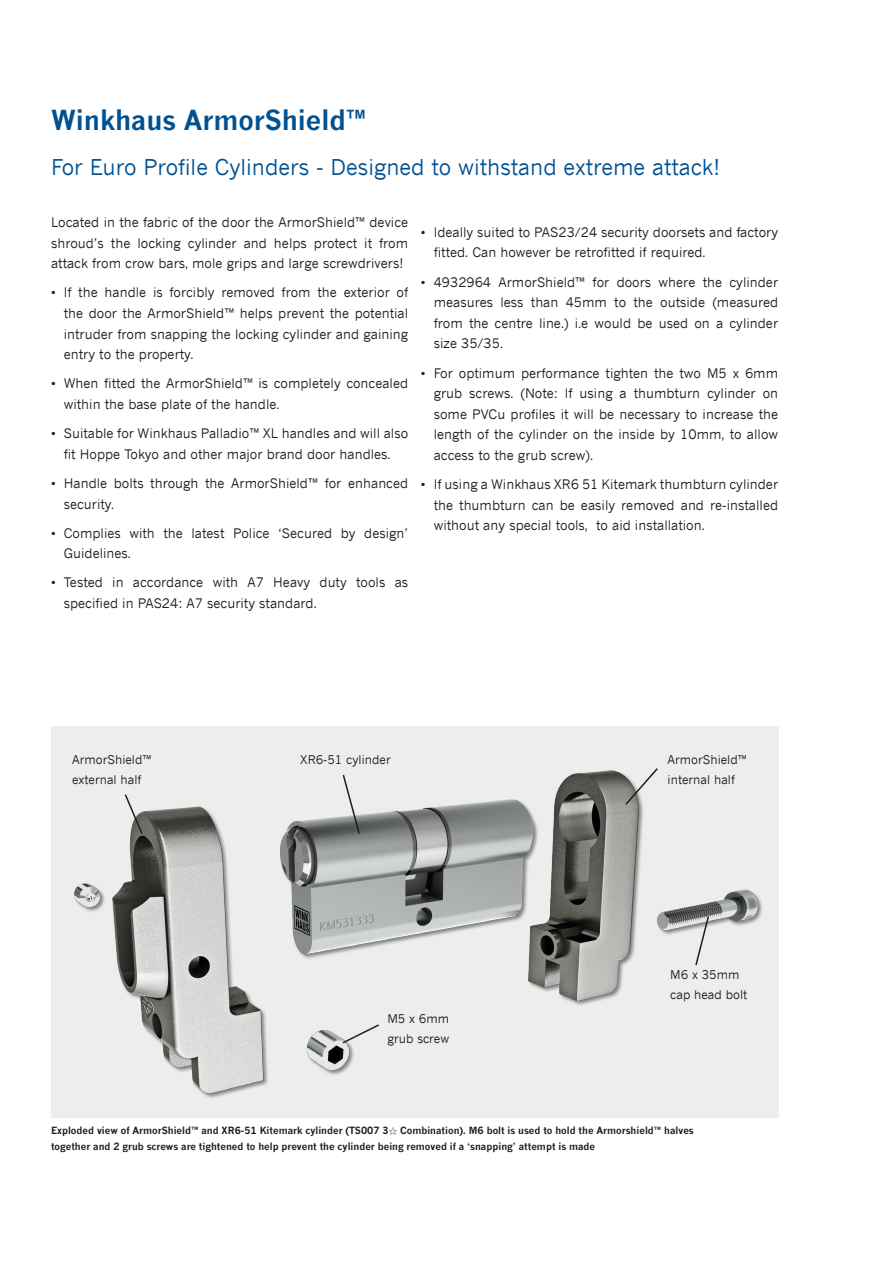
<style>
.page{position:relative;width:893px;height:1263px;background:#fff}
.page>*{position:absolute;margin:0;border:0;box-sizing:border-box;transform-origin:0 0}
.t1{font:700 27px "News Gothic";color:#005192}
.t2{font:21.75px "News Gothic";color:#005192}
.t3{font:13.2px/20.7px "News Gothic";color:#1d1d1b;text-align:justify}
.t4{font:12px/19.5px "News Gothic";color:#1d1d1b}
.t5{font:700 9.75px/15.8px "News Gothic";color:#1d1d1b}
</style>
<div class="page">
<div style="left:51px;top:726px;width:727px;height:391px;background:#ededed"></div>
<img style="left:74px;top:770px;width:688px;height:328px">
<svg style="left:341px;top:1023px;width:40px;height:22px"></svg>
<svg style="left:123px;top:793px;width:21px;height:42px"></svg>
<svg style="left:342px;top:773px;width:19px;height:62px"></svg>
<svg style="left:624px;top:768px;width:35px;height:38px"></svg>
<svg style="left:694px;top:915px;width:16px;height:52px"></svg>
<p class="t1" style="left:51px;top:103px;width:317px">Winkhaus ArmorShield™</p>
<p class="t2" style="left:51px;top:154px;width:671px">For Euro Profile Cylinders - Designed to withstand extreme attack!</p>
<p class="t3" style="left:51px;top:212px;width:359px">Located in the fabric of the door the ArmorShield™ device shroud’s the locking cylinder and helps protect it from attack from crow bars, mole grips and large screwdrivers!</p>
<p class="t3" style="left:64px;top:282px;width:346px;text-indent:-13px">• If the handle is forcibly removed from the exterior of the door the ArmorShield™ helps prevent the potential intruder from snapping the locking cylinder and gaining entry to the property.</p>
<p class="t3" style="left:64px;top:373px;width:346px;text-indent:-13px">• When fitted the ArmorShield™ is completely concealed within the base plate of the handle.</p>
<p class="t3" style="left:51px;top:423px;width:359px;text-align:center">• Suitable for Winkhaus Palladio™ XL handles and will also fit Hoppe Tokyo and other major brand door handles.</p>
<p class="t3" style="left:64px;top:473px;width:346px;text-indent:-13px">• Handle bolts through the ArmorShield™ for enhanced security.</p>
<p class="t3" style="left:64px;top:522px;width:346px;text-indent:-13px">• Complies with the latest Police ‘Secured by design’<br>Guidelines.</p>
<p class="t3" style="left:64px;top:572px;width:346px;text-indent:-13px">• Tested in accordance with A7 Heavy duty tools as specified in PAS24: A7 security standard.</p>
<p class="t3" style="left:434px;top:221px;width:346px;text-indent:-13px">• Ideally suited to PAS23/24 security doorsets and factory fitted. Can however be retrofitted if required.</p>
<p class="t3" style="left:434px;top:271px;width:346px;text-indent:-13px">• 4932964 ArmorShield™ for doors where the cylinder measures less than 45mm to the outside (measured from the centre line.) i.e would be used on a cylinder size 35/35.</p>
<p class="t3" style="left:434px;top:362px;width:346px;text-indent:-13px">• For optimum performance tighten the two M5 x 6mm grub screws. (Note: If using a thumbturn cylinder on some PVCu profiles it will be necessary to increase the length of the cylinder on the inside by 10mm, to allow access to the grub screw).</p>
<p class="t3" style="left:434px;top:474px;width:346px;text-indent:-13px">• If using a Winkhaus XR6 51 Kitemark thumbturn cylinder the thumbturn can be easily removed and re-installed without any special tools, to aid installation.</p>
<p class="t4" style="left:72px;top:750px;width:81px">ArmorShield™ external half</p>
<p class="t4" style="left:300px;top:750px;width:92px">XR6-51 cylinder</p>
<p class="t4" style="left:668px;top:750px;width:81px">ArmorShield™ internal half</p>
<p class="t4" style="left:670px;top:965px;width:78px">M6 x 35mm cap head bolt</p>
<p class="t4" style="left:387px;top:1009px;width:63px">M5 x 6mm grub screw</p>
<p class="t5" style="left:51px;top:1122px;width:644px">Exploded view of ArmorShield™ and XR6-51 Kitemark cylinder (TS007 3 Combination). M6 bolt is used to hold the Armorshield™ halves together and 2 grub screws are tightened to help prevent the cylinder being removed if a ‘snapping’ attempt is made</p>
</div>
